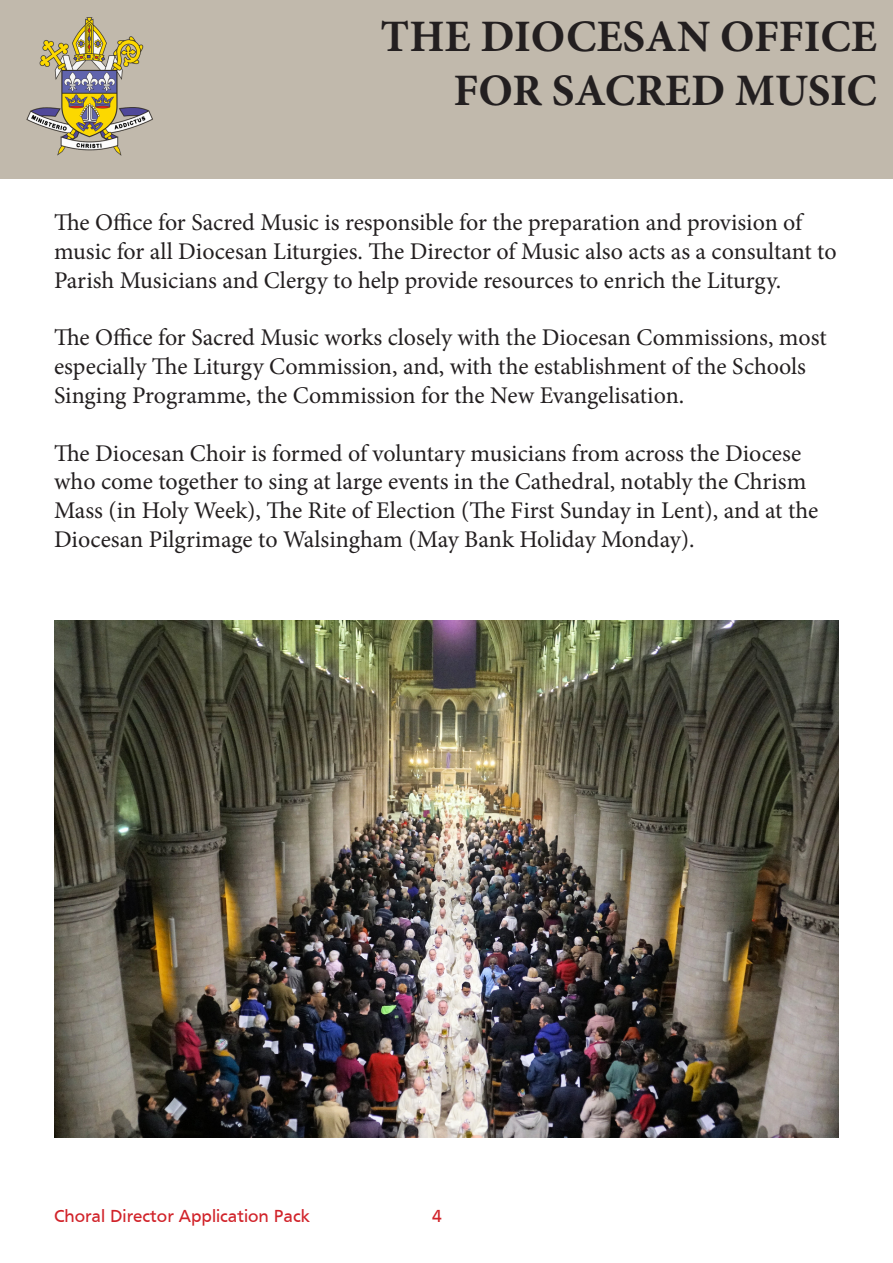
<style>
.page{position:relative;width:893px;height:1263px;background:#fff}
.page>*{position:absolute;margin:0;border:0;box-sizing:border-box;transform-origin:0 0}
.t1{font:700 45px/54px "Minion Pro";color:#231f20;text-align:right}
.t2{font:24px/28.8px "Minion Pro";color:#231f20}
.t3{font:18px "Frutiger";color:#d1232a}
</style>
<div class="page">
<div style="left:0;top:0;width:893px;height:178px;background:#c1b9ac"></div>
<img style="left:26px;top:17px;width:127px;height:139px">
<img style="left:54px;top:621px;width:785px;height:516px">
<p class="t1" style="left:380px;top:9px;width:498px">THE DIOCESAN OFFICE<br>FOR SACRED MUSIC</p>
<p class="t2" style="left:54px;top:208px;width:784px">The Office for Sacred Music is responsible for the preparation and provision of music for all Diocesan Liturgies. The Director of Music also acts as a consultant to<br>Parish Musicians and Clergy to help provide resources to enrich the Liturgy.</p>
<p class="t2" style="left:54px;top:323px;width:774px">The Office for Sacred Music works closely with the Diocesan Commissions, most especially The Liturgy Commission, and, with the establishment of the Schools<br>Singing Programme, the Commission for the New Evangelisation.</p>
<p class="t2" style="left:54px;top:438px;width:766px">The Diocesan Choir is formed of voluntary musicians from across the Diocese who come together to sing at large events in the Cathedral, notably the Chrism Mass (in Holy Week), The Rite of Election (The First Sunday in Lent), and at the Diocesan Pilgrimage to Walsingham (May Bank Holiday Monday).</p>
<p class="t3" style="left:54px;top:1206px;width:257px">Choral Director Application Pack</p>
<p class="t3" style="left:432px;top:1206px;width:11px">4</p>
</div>
